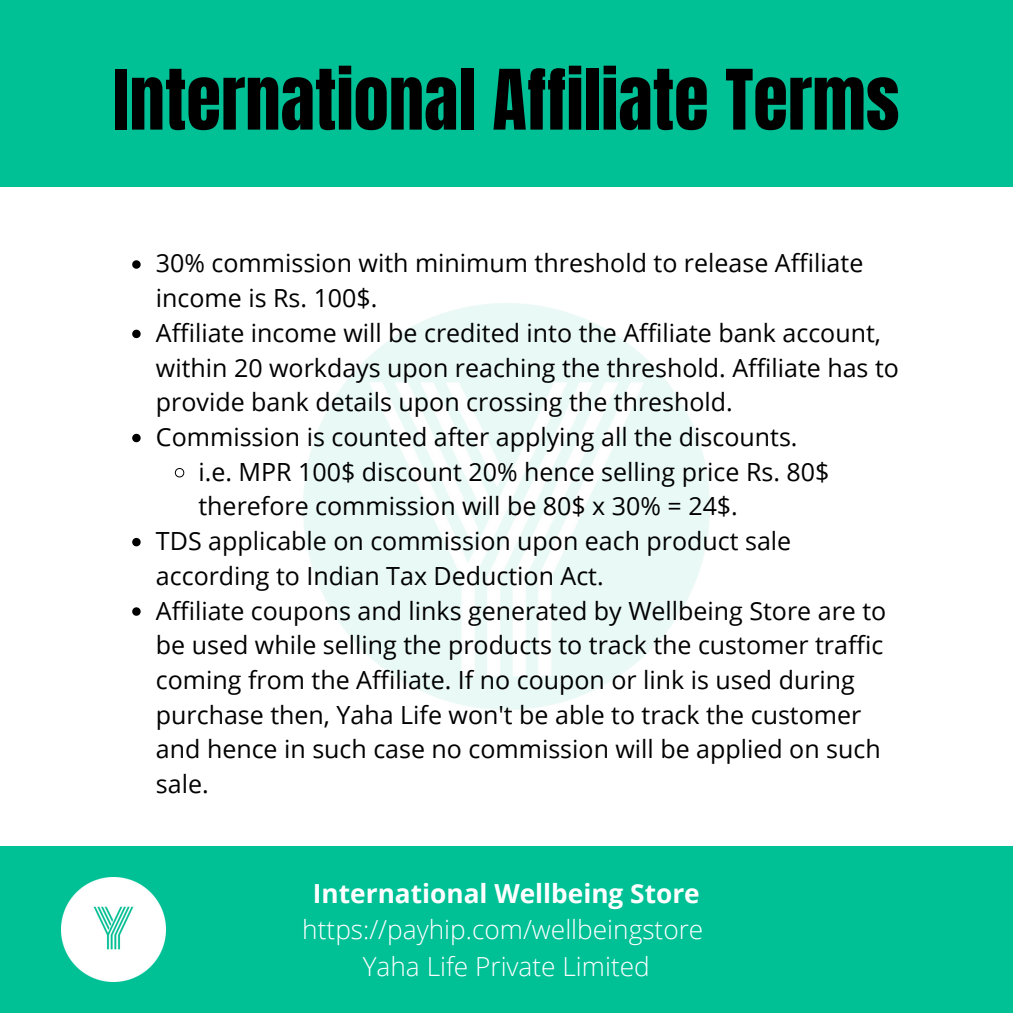
<style>
.page{position:relative;width:1013px;height:1013px;background:#fff}
.page>*{position:absolute;margin:0;border:0;box-sizing:border-box;transform-origin:0 0}
.t1{font:70.75px "Anton";color:#000}
.t2{font:300 26.25px "Open Sans";color:#fff}
.t3{font:700 26.25px "Open Sans";color:#fff}
.t4{font:25px/34.8px "Open Sans";color:#000}
</style>
<div class="page">
<img style="left:304px;top:304px;width:405px;height:405px">
<svg style="left:132px;top:260px;width:9px;height:9px"></svg>
<svg style="left:132px;top:330px;width:9px;height:8px"></svg>
<svg style="left:132px;top:434px;width:9px;height:8px"></svg>
<svg style="left:174px;top:468px;width:11px;height:10px"></svg>
<svg style="left:132px;top:538px;width:9px;height:8px"></svg>
<svg style="left:132px;top:607px;width:9px;height:8px"></svg>
<div style="left:0;top:845px;width:1012px;height:167px;background:#00c096"></div>
<img style="left:61px;top:877px;width:104px;height:104px">
<div style="left:0;top:0;width:1012px;height:187px;background:#00c096"></div>
<p class="t1" style="left:113px;top:49px;width:787px">International Affiliate Terms</p>
<p class="t4" style="left:156px;top:245px;width:709px">30% commission with minimum threshold to release Affiliate income is Rs. 100$.</p>
<p class="t4" style="left:156px;top:315px;width:744px">Affiliate income will be credited into the Affiliate bank account, within 20 workdays upon reaching the threshold. Affiliate has to provide bank details upon crossing the threshold.</p>
<p class="t4" style="left:156px;top:419px;width:643px">Commission is counted after applying all the discounts.</p>
<p class="t4" style="left:198px;top:453px;width:632px">i.e. MPR 100$ discount 20% hence selling price Rs. 80$ therefore commission will be 80$ x 30% = 24$.</p>
<p class="t4" style="left:156px;top:523px;width:637px">TDS applicable on commission upon each product sale according to Indian Tax Deduction Act.</p>
<p class="t4" style="left:156px;top:592px;width:732px">Affiliate coupons and links generated by Wellbeing Store are to be used while selling the products to track the customer traffic coming from the Affiliate. If no coupon or link is used during purchase then, Yaha Life won't be able to track the customer and hence in such case no commission will be applied on such sale.</p>
<p class="t3" style="left:313px;top:874px;width:388px">International Wellbeing Store</p>
<p class="t2" style="left:302px;top:911px;width:402px">https://payhip.com/wellbeingstore</p>
<p class="t2" style="left:363px;top:947px;width:288px">Yaha Life Private Limited</p>
</div>
